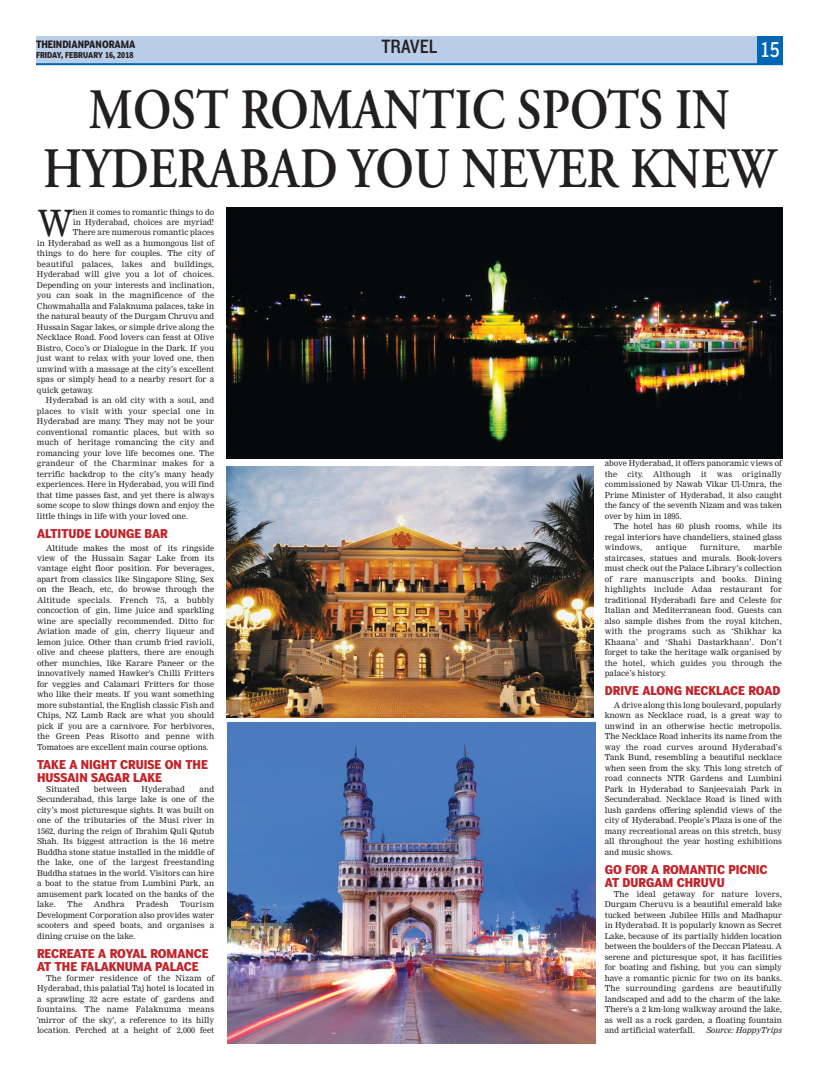
<style>
.page{position:relative;width:819px;height:1080px;background:#fff}
.page>*{position:absolute;margin:0;border:0;box-sizing:border-box;transform-origin:0 0}
.t1{font:600 57px/59px "Adobe Garamond";color:#231f20;text-align:center;scale:.85 1}
.t2{font:35.5px "Nimrod";color:#231f20}
.t3{font:20px "Knockout HTF30 Junior Welterwt";color:#231f20}
.t4{font:condensed 20px "Poynter Agate One";color:#fff;scale:.9 1}
.t5{font:12px/13px "Poynter Agate One Bold Con";color:#c32329}
.t6{font:700 10px "Poynter Agate One";color:#231f20;scale:.85 1}
.t7{font:8px/10.5px "Nimrod";color:#231f20;text-align:justify}
.t8{font:8px "Nimrod";letter-spacing:.02em;color:#231f20}
.t9{font:700 8px "Poynter Agate One";color:#231f20;scale:.88 1}
.t10{font:italic 8px "Nimrod";color:#231f20}
</style>
<div class="page">
<div style="left:36px;top:36px;width:747px;height:28px;background:#b9cde9"></div>
<hr style="left:36px;top:63px;width:747px;height:2px;background:#0166b3">
<div style="left:757px;top:36px;width:26px;height:28px;background:#0166b3"></div>
<img style="left:226px;top:208px;width:557px;height:250px">
<img style="left:226px;top:466px;width:368px;height:251px">
<img style="left:228px;top:722px;width:367px;height:322px">
<h3 class="t3" style="left:382px;top:39px;width:57px">TRAVEL</h3>
<h3 class="t4" style="left:761px;top:38px;width:23px">15</h3>
<p class="t6" style="left:36px;top:40px;width:119px">THEINDIANPANORAMA</p>
<p class="t9" style="left:36px;top:52px;width:112px">FRIDAY, FEBRUARY 16, 2018</p>
<h1 class="t1" style="left:43px;top:85px;width:863px">MOST ROMANTIC SPOTS IN<br>HYDERABAD YOU NEVER KNEW</h1>
<h2 class="t2" style="left:37px;top:209px;width:37px">W</h2>
<p class="t7" style="left:73px;top:207px;width:143px">hen it comes to romantic things to do</p>
<p class="t7" style="left:73px;top:217px;width:143px">in Hyderabad, choices are myriad!</p>
<p class="t7" style="left:73px;top:228px;width:143px">There are numerous romantic places</p>
<p class="t7" style="left:37px;top:238px;width:179px">in Hyderabad as well as a humongous list of</p>
<p class="t7" style="left:37px;top:249px;width:179px">things to do here for couples. The city of</p>
<p class="t8" style="left:37px;top:261px;width:179px">beautiful palaces, lakes and buildings,</p>
<p class="t7" style="left:37px;top:270px;width:179px">Hyderabad will give you a lot of choices.</p>
<p class="t7" style="left:37px;top:280px;width:179px">Depending on your interests and inclination,</p>
<p class="t7" style="left:37px;top:291px;width:179px">you can soak in the magnificence of the</p>
<p class="t7" style="left:37px;top:301px;width:179px">Chowmahalla and Falaknuma palaces, take in</p>
<p class="t7" style="left:37px;top:312px;width:179px">the natural beauty of the Durgam Chruvu and</p>
<p class="t7" style="left:37px;top:322px;width:179px">Hussain Sagar lakes, or simple drive along the</p>
<p class="t7" style="left:37px;top:333px;width:179px">Necklace Road. Food lovers can feast at Olive</p>
<p class="t7" style="left:37px;top:343px;width:179px">Bistro, Coco’s or Dialogue in the Dark. If you</p>
<p class="t7" style="left:37px;top:354px;width:179px">just want to relax with your loved one, then</p>
<p class="t7" style="left:37px;top:364px;width:179px">unwind with a massage at the city’s excellent</p>
<p class="t7" style="left:37px;top:375px;width:179px">spas or simply head to a nearby resort for a</p>
<p class="t7" style="left:37px;top:385px;width:58px">quick getaway.</p>
<p class="t7" style="left:46px;top:396px;width:170px">Hyderabad is an old city with a soul, and</p>
<p class="t8" style="left:37px;top:408px;width:179px">places to visit with your special one in</p>
<p class="t7" style="left:37px;top:417px;width:179px">Hyderabad are many. They may not be your</p>
<p class="t7" style="left:37px;top:427px;width:179px">conventional romantic places, but with so</p>
<p class="t7" style="left:37px;top:438px;width:179px">much of heritage romancing the city and</p>
<p class="t7" style="left:37px;top:448px;width:179px">romancing your love life becomes one. The</p>
<p class="t8" style="left:37px;top:460px;width:179px">grandeur of the Charminar makes for a</p>
<p class="t7" style="left:37px;top:469px;width:179px">terrific backdrop to the city’s many heady</p>
<p class="t7" style="left:37px;top:480px;width:179px">experiences. Here in Hyderabad, you will find</p>
<p class="t7" style="left:37px;top:490px;width:179px">that time passes fast, and yet there is always</p>
<p class="t7" style="left:37px;top:501px;width:179px">some scope to slow things down and enjoy the</p>
<p class="t7" style="left:37px;top:511px;width:152px">little things in life with your loved one.</p>
<h3 class="t5" style="left:37px;top:527px;width:132px">ALTITUDE LOUNGE BAR</h3>
<p class="t7" style="left:37px;top:543px;width:179px;text-indent:9px">Altitude makes the most of its ringside view of the Hussain Sagar Lake from its vantage eight floor position. For beverages, apart from classics like Singapore Sling, Sex on the Beach, etc, do browse through the Altitude specials. French 75, a bubbly concoction of gin, lime juice and sparkling wine are specially recommended. Ditto for Aviation made of gin, cherry liqueur and lemon juice. Other than crumb fried ravioli, olive and cheese platters, there are enough other munchies, like Karare Paneer or the innovatively named Hawker's Chilli Fritters for veggies and Calamari Fritters for those who like their meats. If you want something more substantial, the English classic Fish and Chips, NZ Lamb Rack are what you should pick if you are a carnivore. For herbivores, the Green Peas Risotto and penne with Tomatoes are excellent main course options.</p>
<h3 class="t5" style="left:37px;top:758px;width:172px">TAKE A NIGHT CRUISE ON THE<br>HUSSAIN SAGAR LAKE</h3>
<p class="t8" style="left:46px;top:786px;width:35px">Situated</p>
<p class="t8" style="left:94px;top:786px;width:34px">between</p>
<p class="t8" style="left:141px;top:786px;width:45px">Hyderabad</p>
<p class="t7" style="left:37px;top:784px;width:179px;text-indent:163px">and Secunderabad, this large lake is one of the city’s most picturesque sights. It was built on one of the tributaries of the Musi river in 1562, during the reign of Ibrahim Quli Qutub Shah. Its biggest attraction is the 16 metre Buddha stone statue installed in the middle of the lake, one of the largest freestanding Buddha statues in the world. Visitors can hire a boat to the statue from Lumbini Park, an amusement park located on the banks of the lake.</p>
<p class="t7" style="left:37px;top:900px;width:179px;text-indent:143px">Tourism Development Corporation also provides water scooters and speed boats, and organises a dining cruise on the lake.</p>
<h3 class="t5" style="left:37px;top:947px;width:173px">RECREATE A ROYAL ROMANCE<br>AT THE FALAKNUMA PALACE</h3>
<p class="t7" style="left:37px;top:973px;width:179px;text-indent:9px">The former residence of the Nizam of Hyderabad, this palatial Taj hotel is located in a sprawling 32 acre estate of gardens and fountains. The name Falaknuma means 'mirror of the sky', a reference to its hilly location. Perched at a height of 2,000 feet</p>
<p class="t7" style="left:67px;top:900px;width:17px">The</p>
<p class="t7" style="left:94px;top:900px;width:32px">Andhra</p>
<p class="t8" style="left:136px;top:901px;width:34px">Pradesh</p>
<p class="t7" style="left:605px;top:459px;width:179px">above Hyderabad, it offers panoramic views of the city. Although it was originally commissioned by Nawab Vikar Ul-Umra, the Prime Minister of Hyderabad, it also caught the fancy of the seventh Nizam and was taken over by him in 1895.</p>
<p class="t7" style="left:605px;top:522px;width:179px;text-indent:9px">The hotel has 60 plush rooms, while its regal interiors have chandeliers, stained glass windows,</p>
<p class="t7" style="left:605px;top:543px;width:179px;text-indent:149px">marble staircases, statues and murals. Book-lovers must check out the Palace Library’s collection of rare manuscripts and books. Dining highlights include Adaa restaurant for traditional Hyderabadi fare and Celeste for Italian and Mediterranean food. Guests can also sample dishes from the royal kitchen, with the programs such as ‘Shikhar ka Khaana’ and ‘Shahi Dastarkhaan’. Don’t forget to take the heritage walk organised by the hotel, which guides you through the palace’s history.</p>
<h3 class="t5" style="left:605px;top:685px;width:177px">DRIVE ALONG NECKLACE ROAD</h3>
<p class="t7" style="left:605px;top:700px;width:179px;text-indent:9px">A drive along this long boulevard, popularly known as Necklace road, is a great way to unwind in an otherwise hectic metropolis.<br>The Necklace Road inherits its name from the way the road curves around Hyderabad’s Tank Bund, resembling a beautiful necklace when seen from the sky. This long stretch of road connects NTR Gardens and Lumbini Park in Hyderabad to Sanjeevaiah Park in Secunderabad. Necklace Road is lined with lush gardens offering splendid views of the city of Hyderabad. People’s Plaza is one of the many recreational areas on this stretch, busy all throughout the year hosting exhibitions and music shows.</p>
<h3 class="t5" style="left:605px;top:863px;width:164px">GO FOR A ROMANTIC PICNIC<br>AT DURGAM CHRUVU</h3>
<p class="t7" style="left:605px;top:889px;width:179px;text-indent:9px">The ideal getaway for nature lovers, Durgam Cheruvu is a beautiful emerald lake tucked between Jubilee Hills and Madhapur in Hyderabad. It is popularly known as Secret Lake, because of its partially hidden location between the boulders of the Deccan Plateau. A serene and picturesque spot, it has facilities for boating and fishing, but you can simply have a romantic picnic for two on its banks.<br>The surrounding gardens are beautifully landscaped and add to the charm of the lake.<br>There's a 2 km-long walkway around the lake, as well as a rock garden, a floating fountain and artificial waterfall.</p>
<p class="t8" style="left:656px;top:544px;width:32px">antique</p>
<p class="t8" style="left:700px;top:544px;width:41px">furniture,</p>
<p class="t10" style="left:706px;top:1027px;width:77px">Source: HappyTrips</p>
</div>
